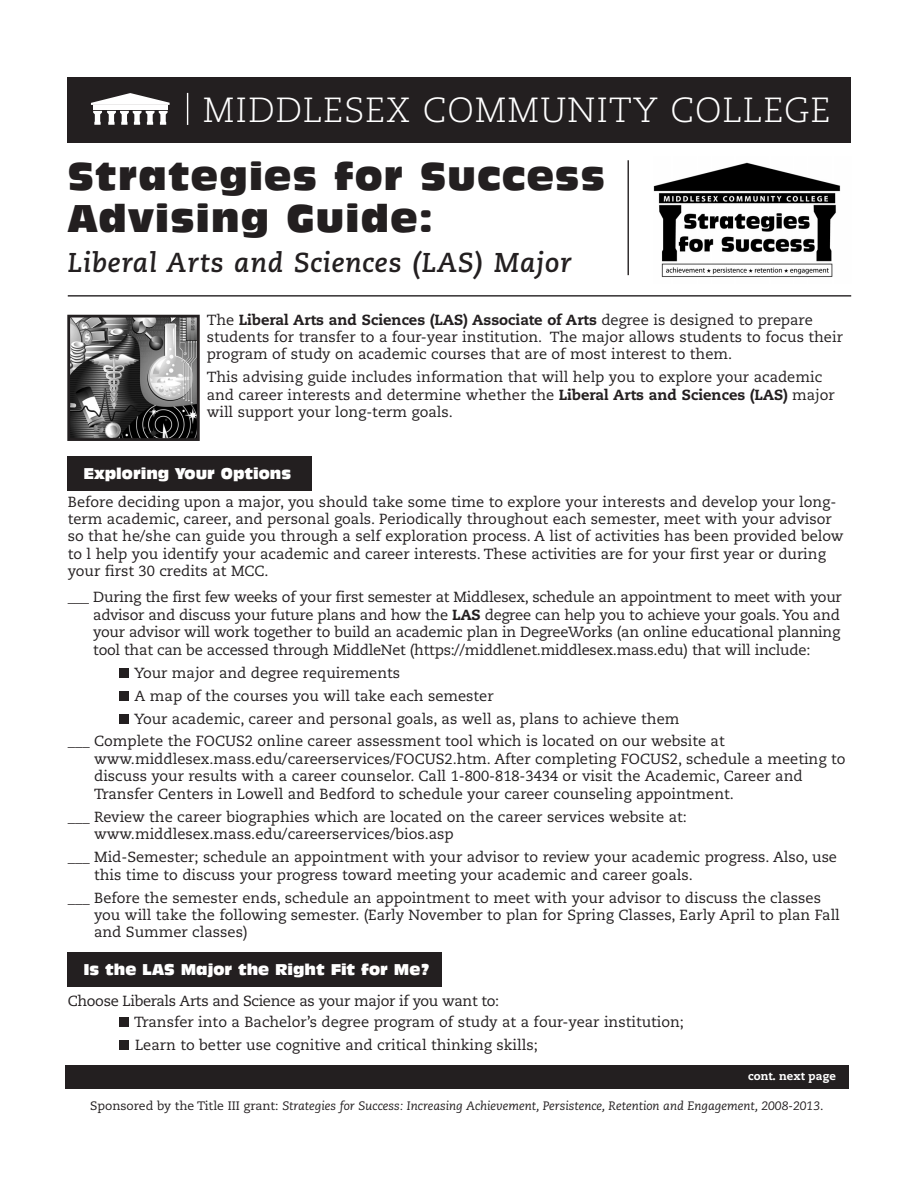
<style>
.page{position:relative;width:918px;height:1188px;background:#fff}
.page>*{position:absolute;margin:0;border:0;box-sizing:border-box;transform-origin:0 0}
.t1{font:36.3px/41.8px "Incised 901 BT Compact";letter-spacing:.035em;color:#231f20}
.t2{font:300 34.8px "Caecilia";letter-spacing:.03em;color:#fff}
.t3{font:italic 700 27.15px "Caecilia";letter-spacing:.03em;color:#231f20}
.t4{font:14.7px/17.4px "Caecilia";color:#231f20}
.t5{font:14.7px/21px "Caecilia";letter-spacing:-.02em;color:#231f20}
.t6{font:14.7px "Incised 901 BT Compact";color:#fff}
.t7{font:italic 12.15px "Caecilia";color:#231f20}
.t8{font:800 11.25px "Caecilia";color:#fff}
.s1{font-weight:800}
.s2{font-style:normal}
</style>
<div class="page">
<div style="left:68px;top:77px;width:783px;height:65px;background:#231f20"></div>
<svg style="left:91px;top:93px;width:79px;height:12px"></svg>
<hr style="left:93px;top:106px;width:75px;height:4px;background:#fff">
<svg style="left:93px;top:111px;width:75px;height:14px"></svg>
<hr style="left:187px;top:93px;width:1px;height:32px;background:#fff">
<hr style="left:68px;top:295px;width:783px;height:2px;background:#231f20">
<div style="left:119px;top:668px;width:10px;height:10px;background:#231f20"></div>
<div style="left:119px;top:691px;width:10px;height:10px;background:#231f20"></div>
<div style="left:119px;top:714px;width:10px;height:10px;background:#231f20"></div>
<div style="left:119px;top:1017px;width:10px;height:10px;background:#231f20"></div>
<div style="left:119px;top:1040px;width:10px;height:10px;background:#231f20"></div>
<div style="left:67px;top:456px;width:245px;height:35px;background:#231f20"></div>
<img style="left:653px;top:162px;width:188px;height:115px">
<hr style="left:628px;top:160px;width:1px;height:115px;background:#231f20">
<div style="left:65px;top:1065px;width:784px;height:24px;background:#231f20"></div>
<div style="left:67px;top:952px;width:375px;height:35px;background:#231f20"></div>
<img style="left:71px;top:319px;width:125px;height:118px">
<div style="left:67px;top:315px;width:133px;height:126px;border:3px solid #231f20"></div>
<h2 class="t2" style="left:203px;top:95px;width:629px">MIDDLESEX COMMUNITY COLLEGE</h2>
<h1 class="t1" style="left:68px;top:158px;width:539px">Strategies for Success<br>Advising Guide:</h1>
<h3 class="t3" style="left:68px;top:251px;width:506px">Liberal Arts and Sciences (LAS) Major</h3>
<p class="t4" style="left:207px;top:312px;width:638px">The <span class="s1">Liberal Arts and Sciences (LAS) Associate of Arts</span> degree is designed to prepare students for transfer to a four-year institution. The major allows students to focus their program of study on academic courses that are of most interest to them.</p>
<p class="t4" style="left:207px;top:370px;width:630px">This advising guide includes information that will help you to explore your academic and career interests and determine whether the <span class="s1">Liberal Arts and Sciences (LAS)</span> major will support your long-term goals.</p>
<p class="t6" style="left:83px;top:467px;width:209px">Exploring Your Options</p>
<p class="t4" style="left:68px;top:494px;width:777px">Before deciding upon a major, you should take some time to explore your interests and develop your long&shy;term academic, career, and personal goals. Periodically throughout each semester, meet with your advisor so that he/she can guide you through a self exploration process. A list of activities has been provided below to l help you identify your academic and career interests. These activities are for your first year or during your first 30 credits at MCC.</p>
<p class="t4" style="left:93px;top:590px;width:750px;text-indent:-25px">___ During the first few weeks of your first semester at Middlesex, schedule an appointment to meet with your advisor and discuss your future plans and how the <span class="s1">LAS</span> degree can help you to achieve your goals. You and your advisor will work together to build an academic plan in DegreeWorks (an online educational planning tool that can be accessed through MiddleNet (https://middlenet.middlesex.mass.edu) that will include:</p>
<p class="t4" style="left:134px;top:665px;width:268px">Your major and degree requirements</p>
<p class="t4" style="left:135px;top:688px;width:361px">A map of the courses you will take each semester</p>
<p class="t4" style="left:134px;top:711px;width:547px">Your academic, career and personal goals, as well as, plans to achieve them</p>
<p class="t4" style="left:68px;top:734px;width:658px">___ Complete the FOCUS2 online career assessment tool which is located on our website at</p>
<p class="t4" style="left:94px;top:751px;width:753px">www.middlesex.mass.edu/careerservices/FOCUS2.htm. After completing FOCUS2, schedule a meeting to discuss your results with a career counselor. Call 1-800-818-3434 or visit the Academic, Career and<br>Transfer Centers in Lowell and Bedford to schedule your career counseling appointment.</p>
<p class="t4" style="left:94px;top:809px;width:594px;text-indent:-26px">___ Review the career biographies which are located on the career services website at: www.middlesex.mass.edu/careerservices/bios.asp</p>
<p class="t4" style="left:94px;top:850px;width:745px;text-indent:-26px">___ Mid-Semester; schedule an appointment with your advisor to review your academic progress. Also, use this time to discuss your progress toward meeting your academic and career goals.</p>
<p class="t4" style="left:94px;top:890px;width:747px;text-indent:-26px">___ Before the semester ends, schedule an appointment to meet with your advisor to discuss the classes you will take the following semester. (Early November to plan for Spring Classes, Early April to plan Fall and Summer classes)</p>
<p class="t6" style="left:83px;top:963px;width:348px">Is the LAS Major the Right Fit for Me?</p>
<p class="t5" style="left:134px;top:992px;width:551px;text-indent:-66px">Choose Liberals Arts and Science as your major if you want to:<br>Transfer into a Bachelor’s degree program of study at a four-year institution;</p>
<p class="t4" style="left:135px;top:1038px;width:404px">Learn to better use cognitive and critical thinking skills;</p>
<p class="t8" style="left:748px;top:1072px;width:89px">cont. next page</p>
<p class="t7" style="left:90px;top:1101px;width:735px"><span class="s2">Sponsored by the Title III grant:</span> Strategies for Success: Increasing Achievement, Persistence, Retention and Engagement, 2008-2013<span class="s2">.</span></p>
</div>
